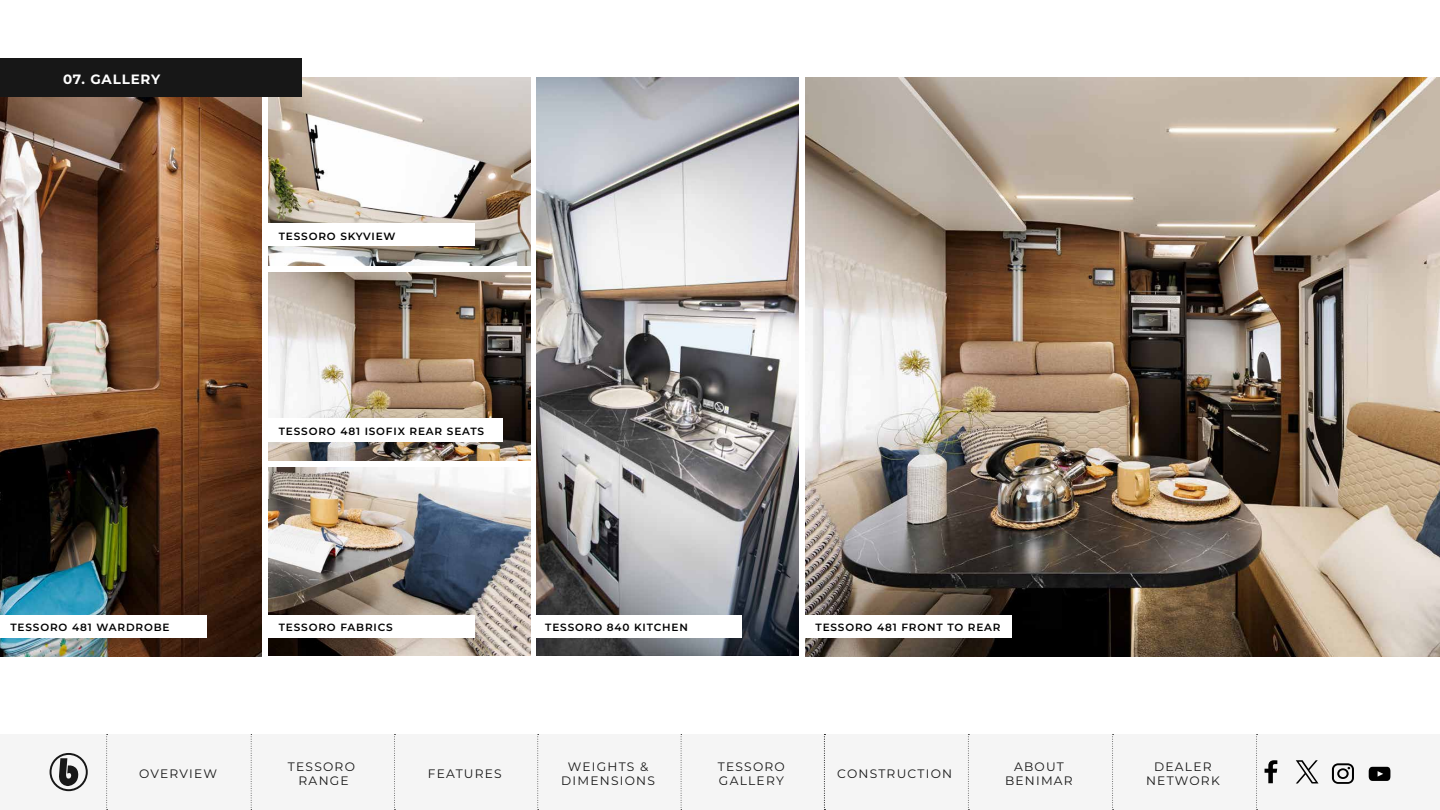
<style>
.page{position:relative;width:1440px;height:810px;background:#fff}
.page>*{position:absolute;margin:0;border:0;box-sizing:border-box;transform-origin:0 0}
.t1{font:700 13.5px "Montserrat";letter-spacing:.06em;color:#fff}
.t2{font:12.23px/14.7px "Montserrat";letter-spacing:.1em;color:#171717;text-align:center}
.t3{font:600 10.5px "Montserrat";letter-spacing:.08em;color:#000}
</style>
<div class="page">
<div style="left:0;top:734px;width:1440px;height:76px;background:#f5f5f5"></div>
<svg style="left:58px;top:758px;width:21px;height:28px"></svg>
<div style="left:50px;top:753px;width:38px;height:38px;border:2px solid #171717;border-radius:50%"></div>
<svg style="left:106px;top:734px;width:2px;height:76px"></svg>
<svg style="left:251px;top:734px;width:1px;height:76px"></svg>
<svg style="left:394px;top:734px;width:1px;height:76px"></svg>
<svg style="left:537px;top:734px;width:2px;height:76px"></svg>
<svg style="left:681px;top:734px;width:1px;height:76px"></svg>
<svg style="left:1369px;top:767px;width:21px;height:14px"></svg>
<svg style="left:1332px;top:763px;width:22px;height:21px"></svg>
<svg style="left:1265px;top:760px;width:12px;height:23px"></svg>
<svg style="left:1296px;top:760px;width:23px;height:24px"></svg>
<svg style="left:824px;top:734px;width:1px;height:76px"></svg>
<svg style="left:968px;top:734px;width:1px;height:76px"></svg>
<svg style="left:1112px;top:734px;width:2px;height:76px"></svg>
<svg style="left:1256px;top:734px;width:2px;height:76px"></svg>
<img style="left:268px;top:77px;width:262px;height:189px">
<img style="left:268px;top:272px;width:262px;height:189px">
<img style="left:268px;top:467px;width:262px;height:189px">
<img style="left:537px;top:77px;width:262px;height:579px">
<img style="left:0;top:96px;width:262px;height:560px">
<img style="left:805px;top:77px;width:635px;height:579px">
<div style="left:0;top:58px;width:302px;height:38px;background:#171717"></div>
<div style="left:0;top:615px;width:207px;height:22px;background:#fff"></div>
<div style="left:268px;top:615px;width:207px;height:22px;background:#fff"></div>
<div style="left:535px;top:615px;width:207px;height:22px;background:#fff"></div>
<div style="left:268px;top:224px;width:207px;height:22px;background:#fff"></div>
<div style="left:268px;top:418px;width:235px;height:24px;background:#fff"></div>
<div style="left:805px;top:615px;width:207px;height:22px;background:#fff"></div>
<p class="t1" style="left:63px;top:69px;width:99px">07. GALLERY</p>
<p class="t3" style="left:279px;top:229px;width:118px">TESSORO SKYVIEW</p>
<p class="t3" style="left:279px;top:424px;width:207px">TESSORO 481 ISOFIX REAR SEATS</p>
<p class="t3" style="left:10px;top:620px;width:161px">TESSORO 481 WARDROBE</p>
<p class="t3" style="left:279px;top:620px;width:116px">TESSORO FABRICS</p>
<p class="t3" style="left:545px;top:620px;width:144px">TESSORO 840 KITCHEN</p>
<p class="t3" style="left:816px;top:620px;width:187px">TESSORO 481 FRONT TO REAR</p>
<p class="t2" style="left:139px;top:766px;width:79px">OVERVIEW</p>
<p class="t2" style="left:288px;top:759px;width:69px">TESSORO<br>RANGE</p>
<p class="t2" style="left:428px;top:766px;width:76px">FEATURES</p>
<p class="t2" style="left:561px;top:759px;width:95px">WEIGHTS &amp;<br>DIMENSIONS</p>
<p class="t2" style="left:718px;top:759px;width:69px;text-align:left">TESSORO<br>GALLERY</p>
<p class="t2" style="left:837px;top:766px;width:117px">CONSTRUCTION</p>
<p class="t2" style="left:1005px;top:759px;width:69px">ABOUT<br>BENIMAR</p>
<p class="t2" style="left:1146px;top:759px;width:75px">DEALER<br>NETWORK</p>
</div>
